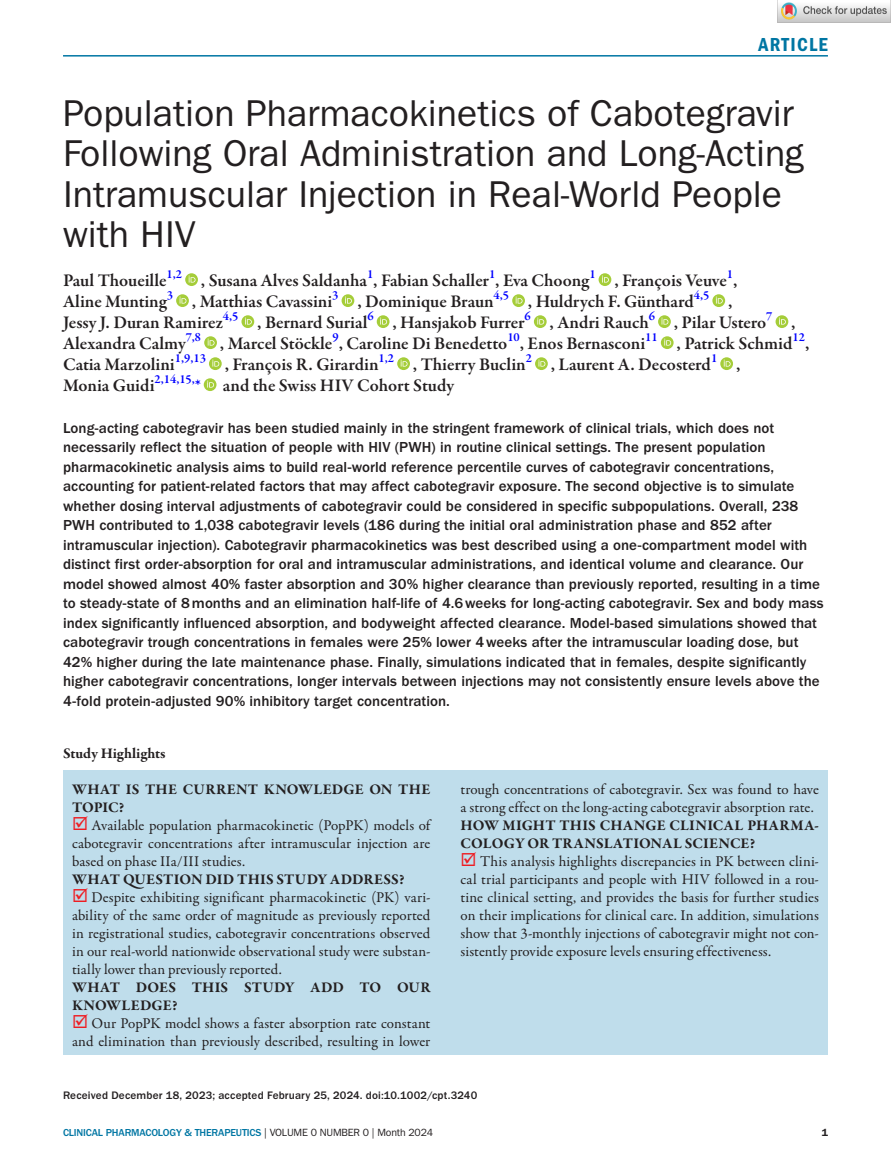
<style>
.page{position:relative;width:891px;height:1175px;background:#fff}
.page>*{position:absolute;margin:0;border:0;box-sizing:border-box;transform-origin:0 0}
.t1{font:37.5px/40.5px "ITC Franklin Gothic Std";color:#231f20}
.t2{font:19.5px "ITC Franklin Gothic Std Dm Cd";letter-spacing:.065em;color:#0076a3}
.t3{font:600 18px/21px "Garamond Premr Pro";letter-spacing:-.005em;color:#231f20}
.t4{font:500 15px/19.5px "ITC Franklin Gothic Std";letter-spacing:.005em;color:#231f20}
.t5{font:15px/18px "Garamond Premr Pro";letter-spacing:.005em;color:#231f20;text-align:justify}
.t6{font:700 15px/18px "Garamond Premr Pro";letter-spacing:.01em;color:#231f20}
.t7{font:500 11.25px "ITC Franklin Gothic Std";letter-spacing:.015em;color:#231f20}
.t8{font:500 10.5px "ITC Franklin Gothic Std";letter-spacing:-.015em;color:#0076a3}
.t9{font:600 10.5px "ITC Franklin Gothic Std";color:#231f20}
.s1{color:#00f}
.s2{font-weight:400;color:#231f20}
</style>
<div class="page">
<hr style="left:63px;top:55px;width:765px;height:2px;background:#0076a3">
<svg style="left:185px;top:273px;width:13px;height:13px"></svg>
<svg style="left:189px;top:275px;width:7px;height:7px"></svg>
<svg style="left:599px;top:273px;width:12px;height:13px"></svg>
<svg style="left:602px;top:275px;width:7px;height:7px"></svg>
<svg style="left:176px;top:294px;width:13px;height:13px"></svg>
<svg style="left:180px;top:296px;width:6px;height:7px"></svg>
<svg style="left:342px;top:294px;width:12px;height:13px"></svg>
<svg style="left:345px;top:296px;width:7px;height:7px"></svg>
<svg style="left:512px;top:294px;width:13px;height:13px"></svg>
<svg style="left:516px;top:296px;width:7px;height:7px"></svg>
<svg style="left:712px;top:294px;width:13px;height:13px"></svg>
<svg style="left:716px;top:296px;width:7px;height:7px"></svg>
<svg style="left:241px;top:315px;width:13px;height:13px"></svg>
<svg style="left:245px;top:317px;width:7px;height:7px"></svg>
<svg style="left:377px;top:315px;width:13px;height:13px"></svg>
<svg style="left:380px;top:317px;width:7px;height:7px"></svg>
<svg style="left:534px;top:315px;width:13px;height:13px"></svg>
<svg style="left:537px;top:317px;width:7px;height:7px"></svg>
<svg style="left:658px;top:315px;width:13px;height:13px"></svg>
<svg style="left:662px;top:317px;width:6px;height:7px"></svg>
<svg style="left:776px;top:315px;width:12px;height:13px"></svg>
<svg style="left:779px;top:317px;width:7px;height:7px"></svg>
<svg style="left:204px;top:336px;width:13px;height:13px"></svg>
<svg style="left:208px;top:338px;width:7px;height:7px"></svg>
<svg style="left:661px;top:336px;width:13px;height:13px"></svg>
<svg style="left:664px;top:338px;width:7px;height:7px"></svg>
<svg style="left:209px;top:357px;width:13px;height:13px"></svg>
<svg style="left:212px;top:359px;width:7px;height:7px"></svg>
<svg style="left:397px;top:357px;width:13px;height:13px"></svg>
<svg style="left:401px;top:359px;width:7px;height:7px"></svg>
<svg style="left:535px;top:357px;width:13px;height:13px"></svg>
<svg style="left:538px;top:359px;width:7px;height:7px"></svg>
<svg style="left:720px;top:357px;width:13px;height:13px"></svg>
<svg style="left:724px;top:359px;width:7px;height:7px"></svg>
<svg style="left:204px;top:378px;width:13px;height:13px"></svg>
<svg style="left:207px;top:380px;width:7px;height:7px"></svg>
<div style="left:63px;top:735px;width:765px;height:320px;background:#bfddeb"></div>
<div style="left:51px;top:726px;width:780px;height:43px;background:#fff"></div>
<img style="left:777px;top:0;width:114px;height:22px">
<h2 class="t2" style="left:758px;top:33px;width:71px">ARTICLE</h2>
<h1 class="t1" style="left:63px;top:93px;width:743px">Population Pharmacokinetics of Cabotegravir Following Oral Administration and Long-Acting Intramuscular Injection in Real-World People with HIV</h1>
<p class="t3" style="left:63px;top:270px;width:748px">Paul Thoueille<sup>1,2</sup> , Susana Alves Saldanha<sup>1</sup>, Fabian Schaller<sup>1</sup>, Eva Choong<sup>1</sup> , François Veuve<sup>1</sup>,<br>Aline Munting<sup>3</sup> , Matthias Cavassini<sup>3</sup> , Dominique Braun<sup>4,5</sup> , Huldrych F. Günthard<sup>4,5</sup> ,<br>Jessy J. Duran Ramirez<sup>4,5</sup> , Bernard Surial<sup>6</sup> , Hansjakob Furrer<sup>6</sup> , Andri Rauch<sup>6</sup> , Pilar Ustero<sup>7</sup> , Alexandra Calmy<sup>7,8</sup> , Marcel Stöckle<sup>9</sup>, Caroline Di Benedetto<sup>10</sup>, Enos Bernasconi<sup>11</sup> , Patrick Schmid<sup>12</sup>, Catia Marzolini<sup>1,9,13</sup> , François R. Girardin<sup>1,2</sup> , Thierry Buclin<sup>2</sup> , Laurent A. Decosterd<sup>1</sup> ,<br>Monia Guidi<sup>2,14,15,</sup><span class="s1">*</span> and the Swiss HIV Cohort Study</p>
<p class="t4" style="left:63px;top:418px;width:762px">Long-acting cabotegravir has been studied mainly in the stringent framework of clinical trials, which does not necessarily reflect the situation of people with HIV (PWH) in routine clinical settings. The present population pharmacokinetic analysis aims to build real-world reference percentile curves of cabotegravir concentrations, accounting for patient-related factors that may affect cabotegravir exposure. The second objective is to simulate whether dosing interval adjustments of cabotegravir could be considered in specific subpopulations. Overall, 238<br>PWH contributed to 1,038 cabotegravir levels (186 during the initial oral administration phase and 852 after intramuscular injection). Cabotegravir pharmacokinetics was best described using a one-compartment model with distinct first order-absorption for oral and intramuscular administrations, and identical volume and clearance. Our model showed almost 40% faster absorption and 30% higher clearance than previously reported, resulting in a time to steady-state of 8months and an elimination half-life of 4.6weeks for long-acting cabotegravir. Sex and body mass index significantly influenced absorption, and bodyweight affected clearance. Model-based simulations showed that cabotegravir trough concentrations in females were 25% lower 4weeks after the intramuscular loading dose, but 42% higher during the late maintenance phase. Finally, simulations indicated that in females, despite significantly higher cabotegravir concentrations, longer intervals between injections may not consistently ensure levels above the 4-fold protein-adjusted 90% inhibitory target concentration.</p>
<p class="t6" style="left:63px;top:744px;width:104px">Study Highlights</p>
<p class="t6" style="left:72px;top:780px;width:360px">WHAT IS THE CURRENT KNOWLEDGE ON THE<br>TOPIC?</p>
<p class="t5" style="left:72px;top:816px;width:360px;text-indent:20px">Available population pharmacokinetic (PopPK) models of cabotegravir concentrations after intramuscular injection are based on phase IIa/III studies.</p>
<p class="t6" style="left:72px;top:870px;width:334px">WHAT QUESTION DID THIS STUDY ADDRESS?</p>
<p class="t5" style="left:72px;top:888px;width:360px;text-indent:19px">Despite exhibiting significant pharmacokinetic (PK) vari&shy;ability of the same order of magnitude as previously reported in registrational studies, cabotegravir concentrations observed in our real-world nationwide observational study were substan&shy;tially lower than previously reported.</p>
<p class="t6" style="left:72px;top:978px;width:360px">WHAT DOES THIS STUDY ADD TO OUR<br>KNOWLEDGE?</p>
<p class="t5" style="left:72px;top:1014px;width:360px;text-align:right">Our PopPK model shows a faster absorption rate constant and elimination than previously described, resulting in lower</p>
<p class="t5" style="left:461px;top:780px;width:360px">trough concentrations of cabotegravir. Sex was found to have a strong effect on the long-acting cabotegravir absorption rate.</p>
<p class="t6" style="left:461px;top:816px;width:360px">HOW MIGHT THIS CHANGE CLINICAL PHARMA-<br>COLOGY OR TRANSLATIONAL SCIENCE?</p>
<p class="t5" style="left:461px;top:852px;width:360px;text-indent:20px">This analysis highlights discrepancies in PK between clini&shy;cal trial participants and people with HIV followed in a rou&shy;tine clinical setting, and provides the basis for further studies on their implications for clinical care. In addition, simulations show that 3-monthly injections of cabotegravir might not con&shy;sistently provide exposure levels ensuring effectiveness.</p>
<p class="t7" style="left:63px;top:1088px;width:416px">Received December 18, 2023; accepted February 25, 2024. doi:10.1002/cpt.3240</p>
<p class="t8" style="left:63px;top:1126px;width:372px">CLINICAL PHARMACOLOGY &amp; THERAPEUTICS <span class="s2">| VOLUME 0 NUMBER 0 | Month 2024</span></p>
<p class="t9" style="left:822px;top:1125px;width:8px">1</p>
</div>
